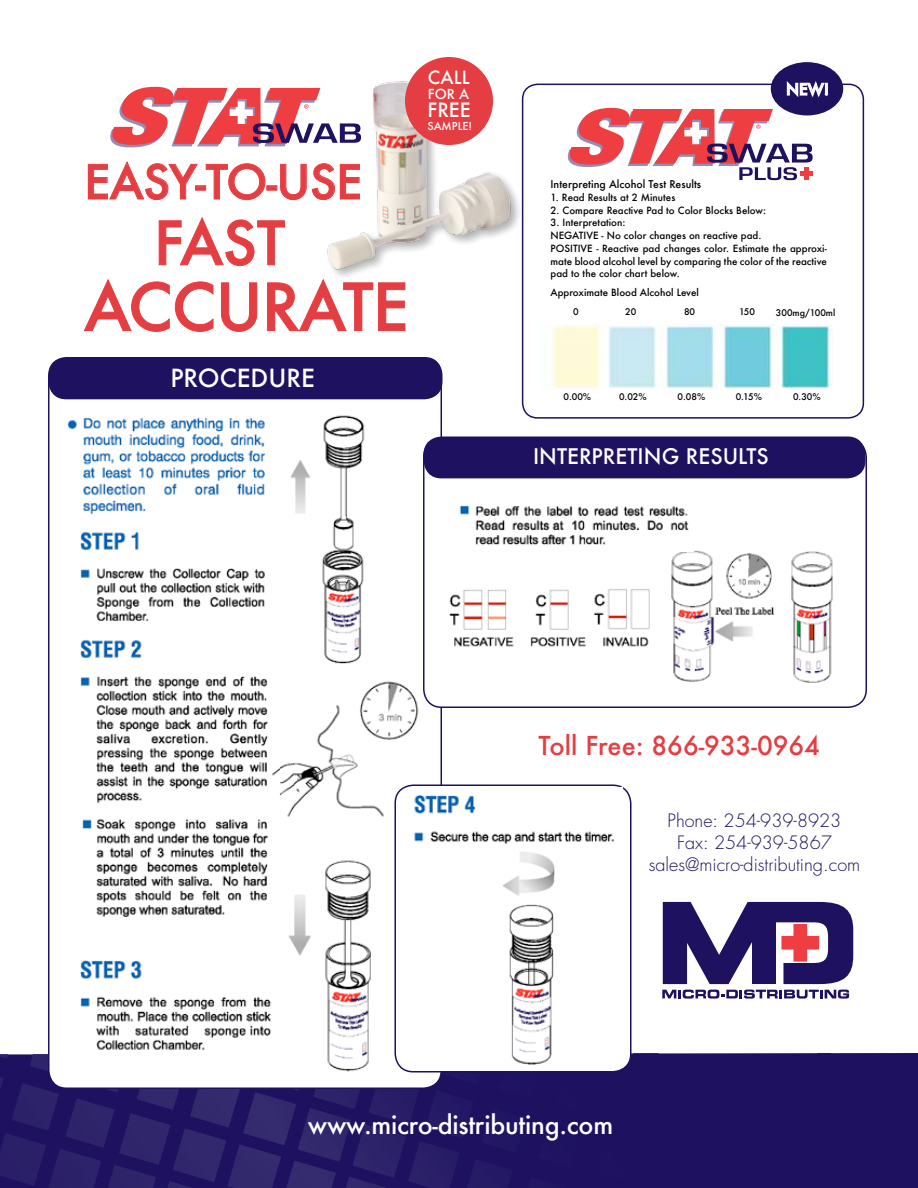
<style>
.page{position:relative;width:918px;height:1188px;background:#fff}
.page>*{position:absolute;margin:0;border:0;box-sizing:border-box;transform-origin:0 0}
.t1{font:500 63.3px "Futura";letter-spacing:-.01em;color:#e43e43}
.t2{font:500 58.35px "Futura";color:#e43e43}
.t3{font:500 45.9px "Futura";letter-spacing:-.01em;color:#e43e43}
.t4{font:500 25.5px "Futura";color:#e43e43}
.t5{font:500 25.05px "Futura";letter-spacing:-.01em;color:#fff}
.t6{font:500 24.45px "Futura";color:#fff}
.t7{font:500 21px "Futura";color:#fff}
.t8{font:500 19.2px "Futura";color:#fff}
.t9{font:300 18px "Futura";color:#1d1160}
.t10{font:300 17.85px/21.5px "Futura";color:#1d1160;text-align:center}
.t11{font:500 17.85px "Futura";color:#fff}
.t12{font:500 15.3px "Futura";color:#fff}
.t13{font:500 13.5px "Futura";color:#fff}
.t14{font:500 10.65px "Futura";color:#fff}
.t15{font:500 10.5px "Futura";color:#000}
.t16{font:500 9.75px/12.8px "Futura";color:#000}
.t17{font:500 9px "Futura";color:#000}
</style>
<div class="page">
<div style="left:766px;top:1053px;width:152px;height:135px;background:#1d1160"></div>
<svg style="left:0;top:1053px;width:766px;height:135px;background:#221763"></svg>
<svg style="left:816px;top:1053px;width:15px;height:8px"></svg>
<svg style="left:799px;top:1095px;width:20px;height:21px"></svg>
<svg style="left:780px;top:1145px;width:27px;height:27px"></svg>
<svg style="left:872px;top:1062px;width:15px;height:15px"></svg>
<svg style="left:853px;top:1112px;width:21px;height:20px"></svg>
<svg style="left:835px;top:1162px;width:26px;height:26px"></svg>
<svg style="left:907px;top:1127px;width:11px;height:20px"></svg>
<svg style="left:892px;top:1177px;width:25px;height:11px"></svg>
<div style="left:49px;top:360px;width:392px;height:728px;background:#fff;border-radius:18px"></div>
<div style="left:48px;top:357px;width:394px;height:42px;background:#1d1160;border-radius:18px"></div>
<svg style="left:88px;top:161px;width:110px;height:39px"></svg>
<div style="left:195px;top:185px;width:11px;height:5px;border:1px solid #e43e43"></div>
<svg style="left:206px;top:163px;width:60px;height:37px"></svg>
<div style="left:267px;top:185px;width:10px;height:5px;border:1px solid #e43e43"></div>
<svg style="left:280px;top:163px;width:38px;height:37px"></svg>
<svg style="left:159px;top:217px;width:126px;height:49px"></svg>
<svg style="left:84px;top:278px;width:130px;height:54px"></svg>
<svg style="left:221px;top:282px;width:36px;height:50px"></svg>
<svg style="left:267px;top:278px;width:139px;height:53px"></svg>
<svg style="left:662px;top:990px;width:187px;height:9px"></svg>
<svg style="left:663px;top:902px;width:190px;height:82px"></svg>
<div style="left:752px;top:902px;width:24px;height:82px;background:#1d1160"></div>
<svg style="left:110px;top:87px;width:208px;height:60px"></svg>
<img style="left:67px;top:415px;width:353px;height:658px">
<div style="left:423px;top:438px;width:444px;height:270px;border:2px solid #1d1160;border-radius:18px"></div>
<div style="left:424px;top:436px;width:442px;height:42px;background:#1d1160;border-radius:18px"></div>
<div style="left:395px;top:785px;width:236px;height:287px;background:#fff;border-radius:18px"></div>
<div style="left:394px;top:784px;width:238px;height:288px;border:2px solid #1d1160;border-radius:18px"></div>
<img style="left:414px;top:788px;width:208px;height:277px">
<img style="left:671px;top:550px;width:162px;height:133px">
<img style="left:459px;top:505px;width:234px;height:47px">
<img style="left:449px;top:589px;width:201px;height:58px">
<div style="left:522px;top:84px;width:342px;height:335px;border:2px solid #1d1160;border-radius:15px"></div>
<img style="left:318px;top:81px;width:214px;height:197px">
<div style="left:405px;top:57px;width:88px;height:88px;background:#e43e43;border-radius:50%"></div>
<svg style="left:568px;top:108px;width:245px;height:72px"></svg>
<div style="left:771px;top:62px;width:72px;height:53px;background:#1d1160;border-radius:50%"></div>
<svg style="left:786px;top:81px;width:43px;height:17px"></svg>
<img style="left:552px;top:325px;width:280px;height:63px">
<h3 class="t3" style="left:84px;top:150px;width:280px">EASY-TO-USE</h3>
<h2 class="t2" style="left:154px;top:203px;width:133px">FAST</h2>
<h1 class="t1" style="left:84px;top:264px;width:326px">ACCURATE</h1>
<h3 class="t6" style="left:170px;top:361px;width:66px">Procedure</h3>
<h3 class="t11" style="left:428px;top:65px;width:24px">Call</h3>
<h3 class="t13" style="left:428px;top:85px;width:41px">for a</h3>
<h3 class="t8" style="left:428px;top:97px;width:45px">FREE</h3>
<p class="t14" style="left:428px;top:119px;width:46px">sample!</p>
<h3 class="t12" style="left:786px;top:79px;width:44px">NEW!</h3>
<p class="t15" style="left:550px;top:177px;width:152px">Interpreting Alcohol Test Results</p>
<p class="t16" style="left:550px;top:191px;width:126px">1. Read Results at 2 Minutes</p>
<p class="t16" style="left:550px;top:204px;width:217px">2. Compare Reactive Pad to Color Blocks Below:</p>
<p class="t16" style="left:550px;top:216px;width:278px">3. Interpretation:<br>NEGATIVE - No color changes on reactive pad.<br>POSITIVE - Reactive pad changes color. Estimate the approxi&shy;mate blood alcohol level by comparing the color of the reactive pad to the color chart below.</p>
<p class="t16" style="left:550px;top:286px;width:150px">Approximate Blood Alcohol Level</p>
<p class="t17" style="left:573px;top:306px;width:7px">0</p>
<p class="t17" style="left:625px;top:306px;width:13px">20</p>
<p class="t17" style="left:684px;top:306px;width:13px">80</p>
<p class="t17" style="left:739px;top:306px;width:17px">150</p>
<p class="t17" style="left:776px;top:306px;width:61px">300mg/100ml</p>
<p class="t17" style="left:564px;top:391px;width:29px">0.00%</p>
<p class="t17" style="left:619px;top:391px;width:29px">0.02%</p>
<p class="t17" style="left:678px;top:391px;width:29px">0.08%</p>
<p class="t17" style="left:736px;top:391px;width:28px">0.15%</p>
<p class="t17" style="left:793px;top:391px;width:29px">0.30%</p>
<h3 class="t7" style="left:533px;top:442px;width:20px">Inter</h3>
<h3 class="t7" style="left:592px;top:442px;width:24px">pretin</h3>
<h3 class="t7" style="left:662px;top:442px;width:37px">g results</h3>
<h3 class="t4" style="left:539px;top:728px;width:283px">Toll Free: 866-933-0964</h3>
<h3 class="t10" style="left:668px;top:811px;width:175px">Phone: 254-939-8923<br>Fax: 254-939-5867</h3>
<h3 class="t9" style="left:649px;top:853px;width:213px">sales@micro-distributing.com</h3>
<h3 class="t5" style="left:308px;top:1107px;width:307px">www.micro-distributing.com</h3>
</div>
